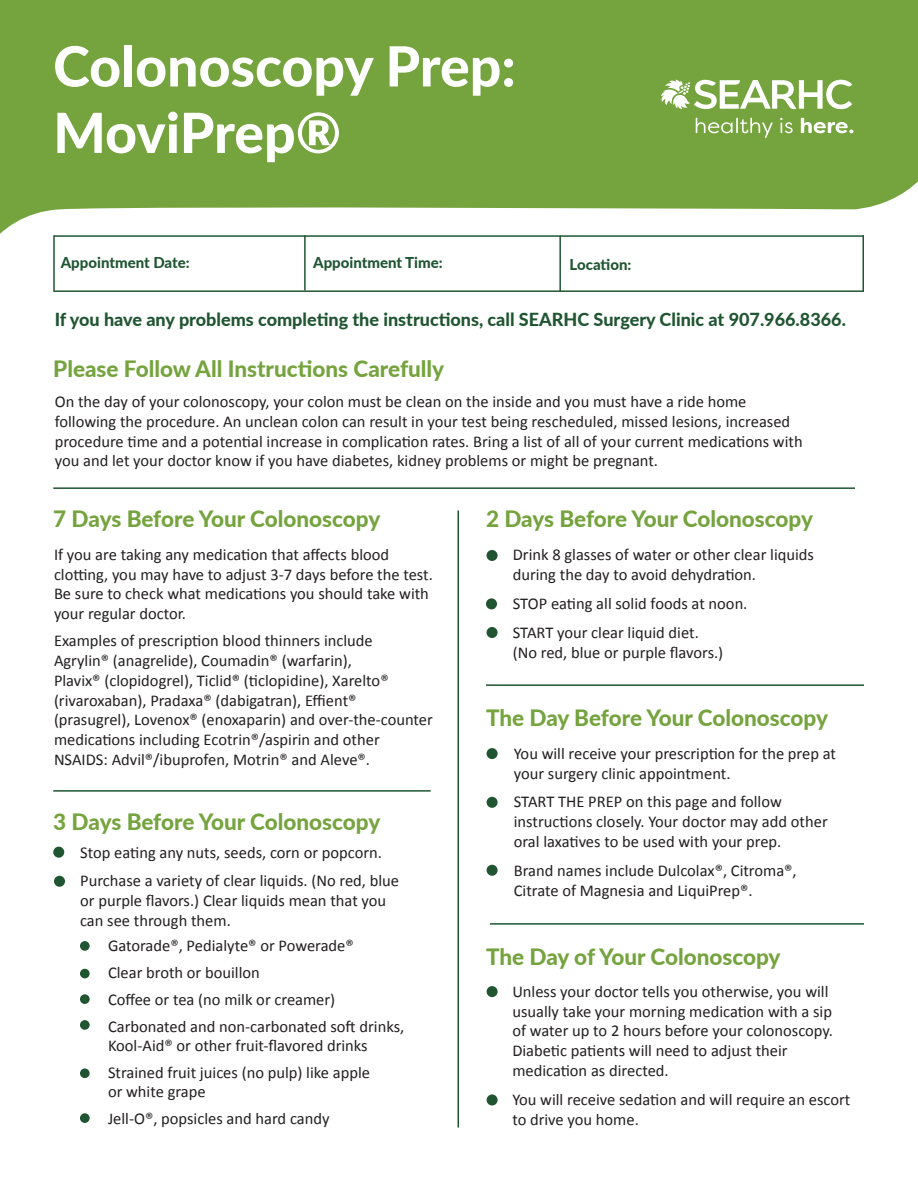
<style>
.page{position:relative;width:918px;height:1188px;background:#fff}
.page>*{position:absolute;margin:0;border:0;box-sizing:border-box;transform-origin:0 0}
.t1{font:800 55.35px "Lato";letter-spacing:-.005em;color:#fff}
.t2{font:800 22.5px "Lato";color:#75a33d}
.t3{font:800 18px "Lato";color:#205532}
.t4{font:16.5px/19.8px "Calibri";color:#231f20}
.t5{font:800 15px "Lato";color:#205532}
</style>
<div class="page">
<svg style="left:0;top:0;width:918px;height:234px;background:#85ad53"></svg>
<hr style="left:54px;top:290px;width:810px;height:2px;background:#205532">
<hr style="left:54px;top:235px;width:810px;height:2px;background:#205532">
<svg style="left:696px;top:118px;width:77px;height:20px;background:#90b564"></svg>
<svg style="left:780px;top:118px;width:13px;height:15px"></svg>
<svg style="left:801px;top:118px;width:52px;height:15px"></svg>
<svg style="left:661px;top:80px;width:191px;height:30px"></svg>
<hr style="left:304px;top:235px;width:2px;height:55px;background:#205532">
<hr style="left:559px;top:236px;width:2px;height:55px;background:#205532">
<hr style="left:53px;top:235px;width:2px;height:57px;background:#205532">
<hr style="left:862px;top:235px;width:2px;height:57px;background:#205532">
<hr style="left:53px;top:487px;width:802px;height:2px;background:#205532">
<hr style="left:458px;top:510px;width:1px;height:618px;background:#205532">
<hr style="left:53px;top:790px;width:378px;height:2px;background:#205532">
<hr style="left:486px;top:684px;width:378px;height:2px;background:#205532">
<hr style="left:490px;top:923px;width:374px;height:2px;background:#205532">
<div style="left:53px;top:847px;width:11px;height:11px;background:#205532;border-radius:50%"></div>
<div style="left:54px;top:876px;width:11px;height:11px;background:#205532;border-radius:50%"></div>
<div style="left:80px;top:941px;width:10px;height:10px;background:#205532;border-radius:50%"></div>
<div style="left:80px;top:969px;width:10px;height:9px;background:#205532;border-radius:50%"></div>
<div style="left:80px;top:994px;width:10px;height:10px;background:#205532;border-radius:50%"></div>
<div style="left:80px;top:1020px;width:10px;height:10px;background:#205532;border-radius:50%"></div>
<div style="left:80px;top:1068px;width:10px;height:10px;background:#205532;border-radius:50%"></div>
<div style="left:80px;top:1113px;width:10px;height:10px;background:#205532;border-radius:50%"></div>
<div style="left:487px;top:550px;width:11px;height:11px;background:#205532;border-radius:50%"></div>
<div style="left:486px;top:598px;width:11px;height:11px;background:#205532;border-radius:50%"></div>
<div style="left:487px;top:627px;width:11px;height:11px;background:#205532;border-radius:50%"></div>
<div style="left:487px;top:748px;width:11px;height:11px;background:#205532;border-radius:50%"></div>
<div style="left:487px;top:797px;width:11px;height:11px;background:#205532;border-radius:50%"></div>
<div style="left:487px;top:865px;width:11px;height:11px;background:#205532;border-radius:50%"></div>
<div style="left:487px;top:986px;width:11px;height:11px;background:#205532;border-radius:50%"></div>
<div style="left:487px;top:1094px;width:11px;height:12px;background:#205532;border-radius:50%"></div>
<p class="t1" style="left:53px;top:25px;width:464px">Colonoscopy Prep:</p>
<p class="t1" style="left:53px;top:92px;width:289px">MoviPrep®</p>
<p class="t5" style="left:61px;top:252px;width:130px">Appointment Date:</p>
<p class="t5" style="left:313px;top:252px;width:131px">Appointment Time:</p>
<p class="t5" style="left:570px;top:253px;width:63px">Location:</p>
<p class="t3" style="left:55px;top:306px;width:793px">If you have any problems completing the instructions, call SEARHC Surgery Clinic at 907.966.8366.</p>
<p class="t2" style="left:53px;top:352px;width:393px">Please Follow All Instructions Carefully</p>
<p class="t4" style="left:55px;top:391px;width:749px">On the day of your colonoscopy, your colon must be clean on the inside and you must have a ride home following the procedure. An unclean colon can result in your test being rescheduled, missed lesions, increased procedure time and a potential increase in complication rates. Bring a list of all of your current medications with you and let your doctor know if you have diabetes, kidney problems or might be pregnant.</p>
<p class="t2" style="left:53px;top:502px;width:329px">7 Days Before Your Colonoscopy</p>
<p class="t4" style="left:54px;top:544px;width:380px">If you are taking any medication that affects blood clotting, you may have to adjust 3-7 days before the test.<br>Be sure to check what medications you should take with your regular doctor.</p>
<p class="t4" style="left:54px;top:630px;width:380px">Examples of prescription blood thinners include<br>Agrylin® (anagrelide), Coumadin® (warfarin),<br>Plavix® (clopidogrel), Ticlid® (ticlopidine), Xarelto® (rivaroxaban), Pradaxa® (dabigatran), Effient® (prasugrel), Lovenox® (enoxaparin) and over-the-counter medications including Ecotrin®/aspirin and other NSAIDS: Advil®/ibuprofen, Motrin® and Aleve®.</p>
<p class="t2" style="left:53px;top:805px;width:329px">3 Days Before Your Colonoscopy</p>
<p class="t4" style="left:80px;top:842px;width:303px">Stop eating any nuts, seeds, corn or popcorn.</p>
<p class="t4" style="left:80px;top:870px;width:320px">Purchase a variety of clear liquids. (No red, blue or purple flavors.) Clear liquids mean that you can see through them.</p>
<p class="t4" style="left:108px;top:935px;width:247px">Gatorade®, Pedialyte® or Powerade®</p>
<p class="t4" style="left:108px;top:962px;width:153px">Clear broth or bouillon</p>
<p class="t4" style="left:108px;top:989px;width:229px">Coffee or tea (no milk or creamer)</p>
<p class="t4" style="left:108px;top:1016px;width:298px">Carbonated and non-carbonated soft drinks,</p>
<p class="t4" style="left:108px;top:1036px;width:261px">Kool-Aid® or other fruit-flavored drinks</p>
<p class="t4" style="left:108px;top:1063px;width:264px">Strained fruit juices (no pulp) like apple</p>
<p class="t4" style="left:108px;top:1081px;width:99px">or white grape</p>
<p class="t4" style="left:108px;top:1108px;width:223px">Jell-O®, popsicles and hard candy</p>
<p class="t2" style="left:486px;top:502px;width:329px">2 Days Before Your Colonoscopy</p>
<p class="t4" style="left:513px;top:545px;width:303px">Drink 8 glasses of water or other clear liquids during the day to avoid dehydration.</p>
<p class="t4" style="left:513px;top:593px;width:236px">STOP eating all solid foods at noon.</p>
<p class="t4" style="left:513px;top:622px;width:188px">START your clear liquid diet.</p>
<p class="t4" style="left:513px;top:642px;width:212px">(No red, blue or purple flavors.)</p>
<p class="t2" style="left:486px;top:702px;width:343px">The Day Before Your Colonoscopy</p>
<p class="t4" style="left:514px;top:743px;width:324px">You will receive your prescription for the prep at your surgery clinic appointment.</p>
<p class="t4" style="left:514px;top:792px;width:315px">START THE PREP on this page and follow instructions closely. Your doctor may add other oral laxatives to be used with your prep.</p>
<p class="t4" style="left:514px;top:860px;width:284px">Brand names include Dulcolax®, Citroma®,</p>
<p class="t4" style="left:514px;top:880px;width:240px">Citrate of Magnesia and LiquiPrep®.</p>
<p class="t2" style="left:486px;top:940px;width:296px">The Day of Your Colonoscopy</p>
<p class="t4" style="left:512px;top:981px;width:322px">Unless your doctor tells you otherwise, you will usually take your morning medication with a sip of water up to 2 hours before your colonoscopy.<br>Diabetic patients will need to adjust their medication as directed.</p>
<p class="t4" style="left:512px;top:1089px;width:340px">You will receive sedation and will require an escort to drive you home.</p>
</div>
